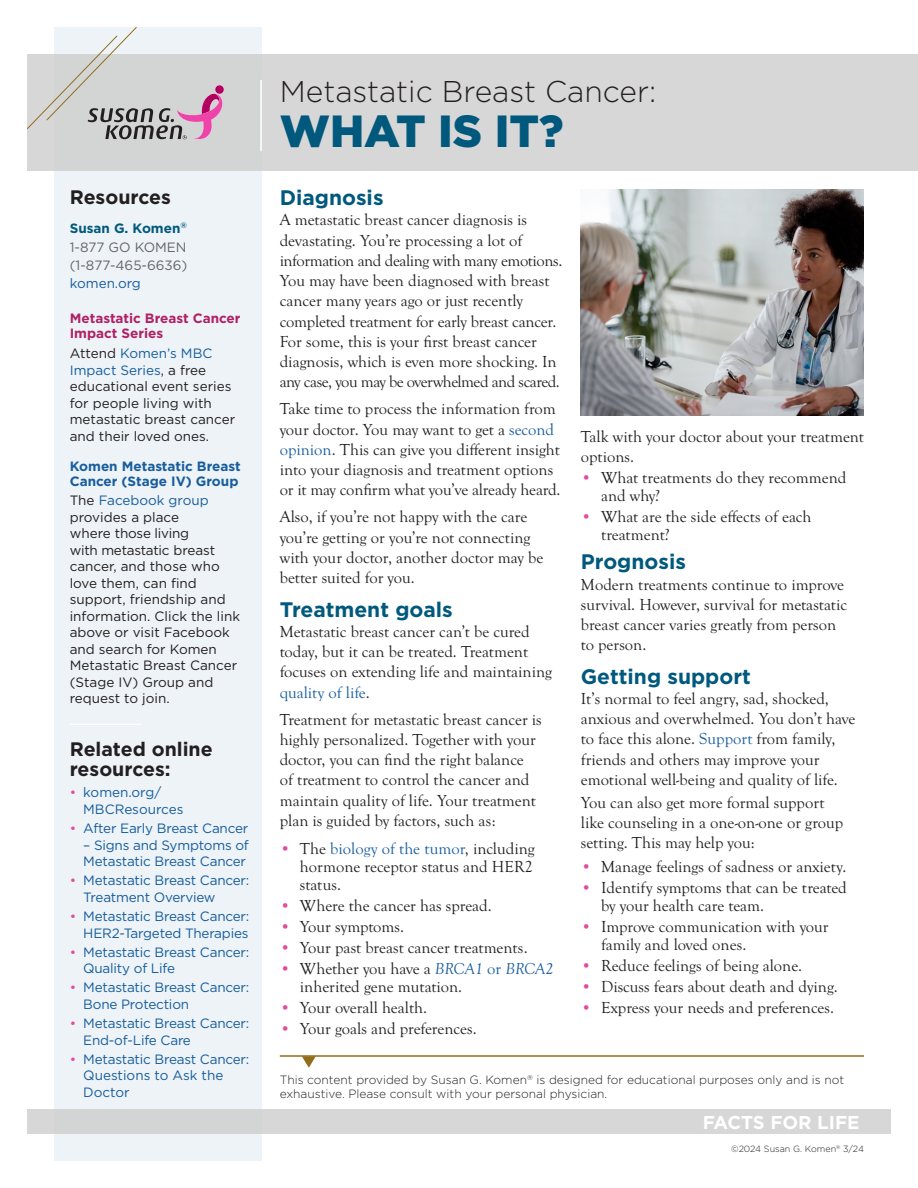
<style>
.page{position:relative;width:918px;height:1188px;background:#fff}
.page>*{position:absolute;margin:0;border:0;box-sizing:border-box;transform-origin:0 0}
.t1{font:900 45px "Gotham";color:#00597d}
.t2{font:300 30px "Gotham";color:#231f20}
.t3{font:700 21px "Gotham";color:#00597d}
.t4{font:700 19.5px/19.5px "Gotham";color:#231f20}
.t5{font:700 18.6px "Gotham";color:#fff}
.t6{font:16.5px/20.2px "Goudy Old Sty";color:#231f20}
.t7{font:13.5px/16.5px "Gotham";color:#231f20}
.t8{font:13.5px/16.5px "Gotham";letter-spacing:-.015em;color:#175d9e}
.t9{font:700 13.5px/15px "Gotham";color:#175d9e}
.t10{font:700 13.5px/15px "Gotham";color:#b12066}
.t11{font:700 13.5px/19.5px "Gotham";color:#00597d}
.t12{font:13.5px "Gotham";color:#63656a}
.t13{font:300 12px/14.4px "Gotham";color:#231f20}
.t14{font:300 9px "Gotham";color:#231f20}
.s1{font-weight:400;color:#63656a}
.s2{color:#175d9e}
.s3{color:#e34c9c}
.s4{font-style:italic;color:#175d9e}
</style>
<div class="page">
<div style="left:54px;top:27px;width:208px;height:1134px;background:#edf3f6"></div>
<div style="left:27px;top:54px;width:891px;height:117px;background:#d8d7d7"></div>
<div style="left:27px;top:1110px;width:864px;height:24px;background:#d8d7d7"></div>
<hr style="left:70px;top:724px;width:71px;height:1px;background:#fff">
<hr style="left:280px;top:1055px;width:584px;height:2px;background:#926e1b">
<svg style="left:302px;top:1056px;width:14px;height:12px"></svg>
<hr style="left:260px;top:80px;width:2px;height:71px;background:#fff">
<svg style="left:27px;top:27px;width:197px;height:113px"></svg>
<img style="left:581px;top:190px;width:283px;height:225px">
<p class="t4" style="left:70px;top:187px;width:103px">Resources</p>
<p class="t11" style="left:70px;top:218px;width:119px">Susan G. Komen<sup>®<br></sup><span class="s1">1-877 GO KOMEN</span></p>
<p class="t12" style="left:70px;top:258px;width:119px">(1-877-465-6636)</p>
<p class="t8" style="left:70px;top:275px;width:73px">komen.org</p>
<p class="t10" style="left:70px;top:311px;width:172px">Metastatic Breast Cancer<br>Impact Series</p>
<p class="t7" style="left:70px;top:345px;width:167px">Attend <span class="s2">Komen’s MBC<br>Impact Series</span>, a free educational event series for people living with metastatic breast cancer and their loved ones.</p>
<p class="t9" style="left:70px;top:458px;width:172px">Komen Metastatic Breast<br>Cancer (Stage IV) Group</p>
<p class="t7" style="left:70px;top:492px;width:172px">The <span class="s2">Facebook group </span>provides a place<br>where those living<br>with metastatic breast cancer, and those who love them, can find support, friendship and information. Click the link above or visit Facebook and search for Komen<br>Metastatic Breast Cancer (Stage IV) Group and request to join.</p>
<p class="t4" style="left:70px;top:739px;width:144px">Related online resources:</p>
<p class="t8" style="left:83px;top:784px;width:102px;text-indent:-14px"><span class="s3">•</span> komen.org/<br>MBCResources</p>
<p class="t8" style="left:70px;top:820px;width:180px"><span class="s3">•</span> After Early Breast Cancer</p>
<p class="t8" style="left:83px;top:837px;width:167px">– Signs and Symptoms of<br>Metastatic Breast Cancer</p>
<p class="t8" style="left:83px;top:872px;width:167px;text-indent:-14px"><span class="s3">•</span> Metastatic Breast Cancer:<br>Treatment Overview</p>
<p class="t8" style="left:70px;top:908px;width:181px;text-align:right"><span class="s3">•</span> Metastatic Breast Cancer:<br>HER2-Targeted Therapies</p>
<p class="t8" style="left:83px;top:944px;width:167px;text-indent:-14px"><span class="s3">•</span> Metastatic Breast Cancer:<br>Quality of Life</p>
<p class="t8" style="left:83px;top:979px;width:167px;text-indent:-14px"><span class="s3">•</span> Metastatic Breast Cancer:<br>Bone Protection</p>
<p class="t8" style="left:83px;top:1015px;width:167px;text-indent:-14px"><span class="s3">•</span> Metastatic Breast Cancer:<br>End-of-Life Care</p>
<p class="t8" style="left:83px;top:1051px;width:167px;text-indent:-14px"><span class="s3">•</span> Metastatic Breast Cancer:<br>Questions to Ask the<br>Doctor</p>
<h2 class="t2" style="left:280px;top:75px;width:378px">Metastatic Breast Cancer:</h2>
<h1 class="t1" style="left:280px;top:100px;width:285px">WHAT IS IT?</h1>
<p class="t3" style="left:280px;top:186px;width:105px">Diagnosis</p>
<p class="t6" style="left:280px;top:210px;width:284px">A metastatic breast cancer diagnosis is devastating. You’re processing a lot of information and dealing with many emotions.<br>You may have been diagnosed with breast cancer many years ago or just recently completed treatment for early breast cancer.<br>For some, this is your first breast cancer diagnosis, which is even more shocking. In any case, you may be overwhelmed and scared.</p>
<p class="t6" style="left:280px;top:399px;width:282px">Take time to process the information from your doctor. You may want to get a <span class="s2">second opinion</span>. This can give you different insight into your diagnosis and treatment options or it may confirm what you’ve already heard.</p>
<p class="t6" style="left:280px;top:507px;width:265px">Also, if you’re not happy with the care you’re getting or you’re not connecting with your doctor, another doctor may be better suited for you.</p>
<p class="t3" style="left:280px;top:597px;width:175px">Treatment goals</p>
<p class="t6" style="left:280px;top:622px;width:274px">Metastatic breast cancer can’t be cured today, but it can be treated. Treatment focuses on extending life and maintaining <span class="s2">quality of life</span>.</p>
<p class="t6" style="left:280px;top:710px;width:264px">Treatment for metastatic breast cancer is highly personalized. Together with your doctor, you can find the right balance<br>of treatment to control the cancer and maintain quality of life. Your treatment plan is guided by factors, such as:</p>
<p class="t6" style="left:300px;top:840px;width:236px;line-height:18px;text-align:justify;text-indent:-20px"><span class="s3">•</span> The <span class="s2">biology of the tumor</span>, including hormone receptor status and HER2 status.</p>
<p class="t6" style="left:280px;top:896px;width:214px"><span class="s3">•</span> Where the cancer has spread.</p>
<p class="t6" style="left:280px;top:917px;width:126px"><span class="s3">•</span> Your symptoms.</p>
<p class="t6" style="left:280px;top:938px;width:249px"><span class="s3">•</span> Your past breast cancer treatments.</p>
<p class="t6" style="left:300px;top:960px;width:255px;line-height:18px;text-indent:-20px"><span class="s3">•</span> Whether you have a <span class="s4">BRCA1</span> <span class="s2">or</span> <span class="s4">BRCA2 </span>inherited gene mutation.</p>
<p class="t6" style="left:280px;top:998px;width:149px"><span class="s3">•</span> Your overall health.</p>
<p class="t6" style="left:280px;top:1019px;width:199px"><span class="s3">•</span> Your goals and preferences.</p>
<p class="t6" style="left:581px;top:427px;width:285px">Talk with your doctor about your treatment options.</p>
<p class="t6" style="left:601px;top:469px;width:247px;line-height:18px;text-indent:-20px"><span class="s3">•</span> What treatments do they recommend and why?</p>
<p class="t6" style="left:601px;top:508px;width:212px;line-height:18px;text-indent:-20px"><span class="s3">•</span> What are the side effects of each treatment?</p>
<p class="t3" style="left:581px;top:550px;width:107px">Prognosis</p>
<p class="t6" style="left:581px;top:574px;width:268px">Modern treatments continue to improve survival. However, survival for metastatic breast cancer varies greatly from person to person.</p>
<p class="t3" style="left:581px;top:664px;width:172px">Getting support</p>
<p class="t6" style="left:581px;top:689px;width:276px">It’s normal to feel angry, sad, shocked, anxious and overwhelmed. You don’t have to face this alone. <span class="s2">Support</span> from family, friends and others may improve your emotional well-being and quality of life.</p>
<p class="t6" style="left:581px;top:793px;width:264px">You can also get more formal support like counseling in a one-on-one or group setting. This may help you:</p>
<p class="t6" style="left:581px;top:857px;width:267px"><span class="s3">•</span> Manage feelings of sadness or anxiety.</p>
<p class="t6" style="left:601px;top:879px;width:247px;line-height:18px;text-indent:-20px"><span class="s3">•</span> Identify symptoms that can be treated by your health care team.</p>
<p class="t6" style="left:601px;top:918px;width:229px;line-height:18px;text-indent:-20px"><span class="s3">•</span> Improve communication with your family and loved ones.</p>
<p class="t6" style="left:581px;top:956px;width:223px"><span class="s3">•</span> Reduce feelings of being alone.</p>
<p class="t6" style="left:581px;top:977px;width:258px"><span class="s3">•</span> Discuss fears about death and dying.</p>
<p class="t6" style="left:581px;top:998px;width:255px"><span class="s3">•</span> Express your needs and preferences.</p>
<p class="t13" style="left:280px;top:1072px;width:566px">This content provided by Susan G. Komen<sup>®</sup> is designed for educational purposes only and is not exhaustive. Please consult with your personal physician.</p>
<p class="t5" style="left:703px;top:1112px;width:158px">FACTS FOR LIFE</p>
<p class="t14" style="left:731px;top:1144px;width:134px">©2024 Susan G. Komen<sup>®</sup> 3/24</p>
</div>
